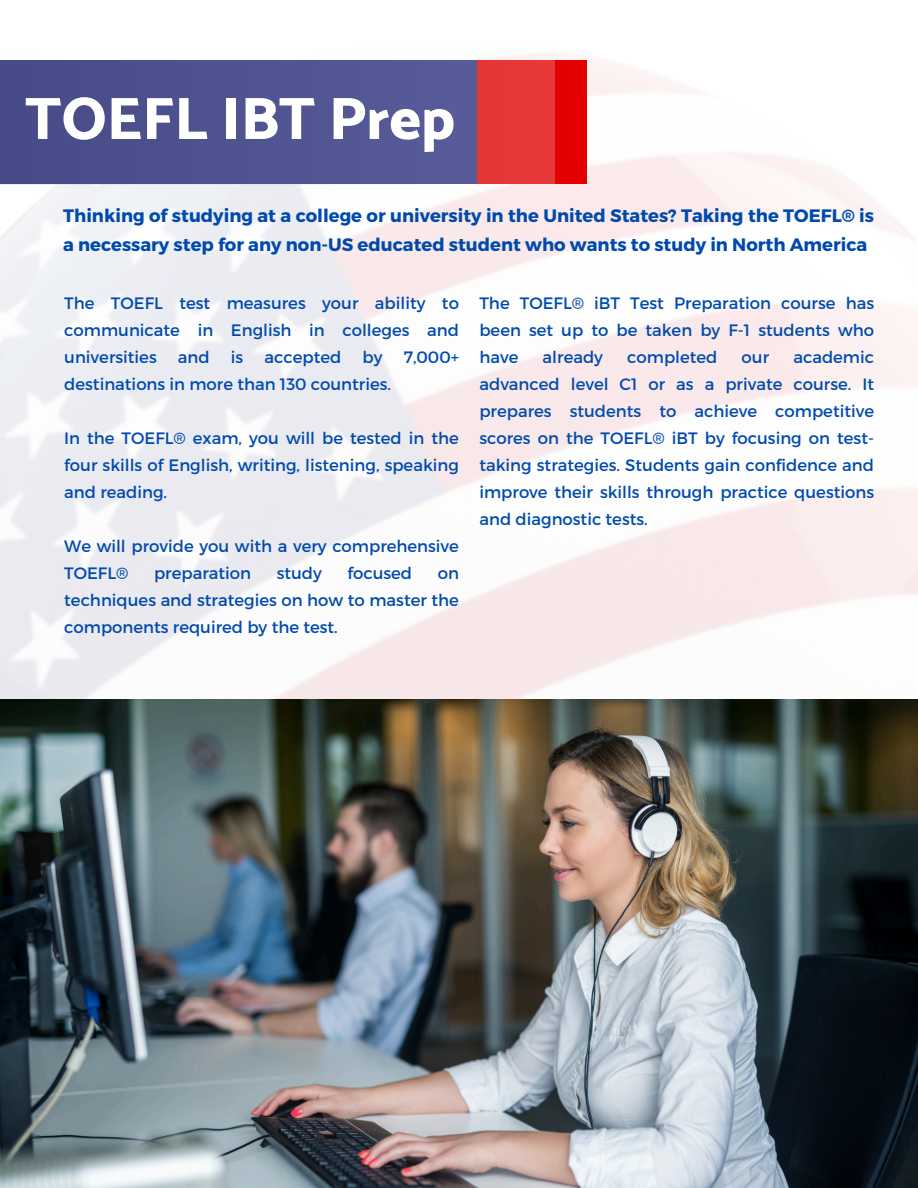
<style>
.page{position:relative;width:918px;height:1188px;background:#fff}
.page>*{position:absolute;margin:0;border:0;box-sizing:border-box;transform-origin:0 0}
.t1{font:800 60.15px "Catamaran";color:#fff}
.t2{font:700 18px/29.2px "Montserrat";color:#004aad}
.t3{font:16.5px/27px "Montserrat";color:#004aad;text-align:justify}
</style>
<div class="page">
<img style="left:0;top:55px;width:918px;height:645px">
<img style="left:0;top:700px;width:918px;height:488px">
<div style="left:478px;top:61px;width:109px;height:123px;background:#e20001"></div>
<svg style="left:0;top:61px;width:555px;height:123px;fill:#50528f"></svg>
<p class="t1" style="left:25px;top:83px;width:431px">TOEFL IBT Prep</p>
<p class="t2" style="left:63px;top:200px;width:812px">Thinking of studying at a college or university in the United States? Taking the TOEFL® is a necessary step for any non-US educated student who wants to study in North America</p>
<h1 class="t3" style="left:64px;top:289px;width:396px">The TOEFL test measures your ability to communicate in English in colleges and universities</h1>
<h1 class="t3" style="left:178px;top:343px;width:33px">and</h1>
<h1 class="t3" style="left:231px;top:343px;width:14px">is</h1>
<h1 class="t3" style="left:265px;top:343px;width:78px">accepted</h1>
<h1 class="t3" style="left:363px;top:343px;width:21px">by</h1>
<h1 class="t3" style="left:404px;top:343px;width:57px">7,000+</h1>
<h1 class="t3" style="left:64px;top:370px;width:328px">destinations in more than 130 countries.</h1>
<p class="t3" style="left:64px;top:424px;width:396px">In the TOEFL® exam, you will be tested in the four skills of English, writing, listening, speaking and reading.</p>
<h2 class="t3" style="left:64px;top:532px;width:396px">We will provide you with a very comprehensive<br>TOEFL®</h2>
<h2 class="t3" style="left:154px;top:559px;width:99px">preparation</h2>
<h2 class="t3" style="left:277px;top:559px;width:47px">study</h2>
<h2 class="t3" style="left:347px;top:559px;width:66px">focused</h2>
<h2 class="t3" style="left:64px;top:559px;width:396px;text-indent:373px">on techniques and strategies on how to master the components required by the test.</h2>
<p class="t3" style="left:479px;top:289px;width:396px">The TOEFL® iBT Test Preparation course has been set up to be taken by F-1 students who have</p>
<p class="t3" style="left:479px;top:343px;width:396px;text-indent:314px">academic advanced level C1 or as a private course. It prepares students to achieve competitive scores on the TOEFL® iBT by focusing on test&shy;taking strategies. Students gain confidence and improve their skills through practice questions and diagnostic tests.</p>
<p class="t3" style="left:543px;top:343px;width:62px">already</p>
<p class="t3" style="left:627px;top:343px;width:92px">completed</p>
<p class="t3" style="left:742px;top:343px;width:29px">our</p>
</div>
